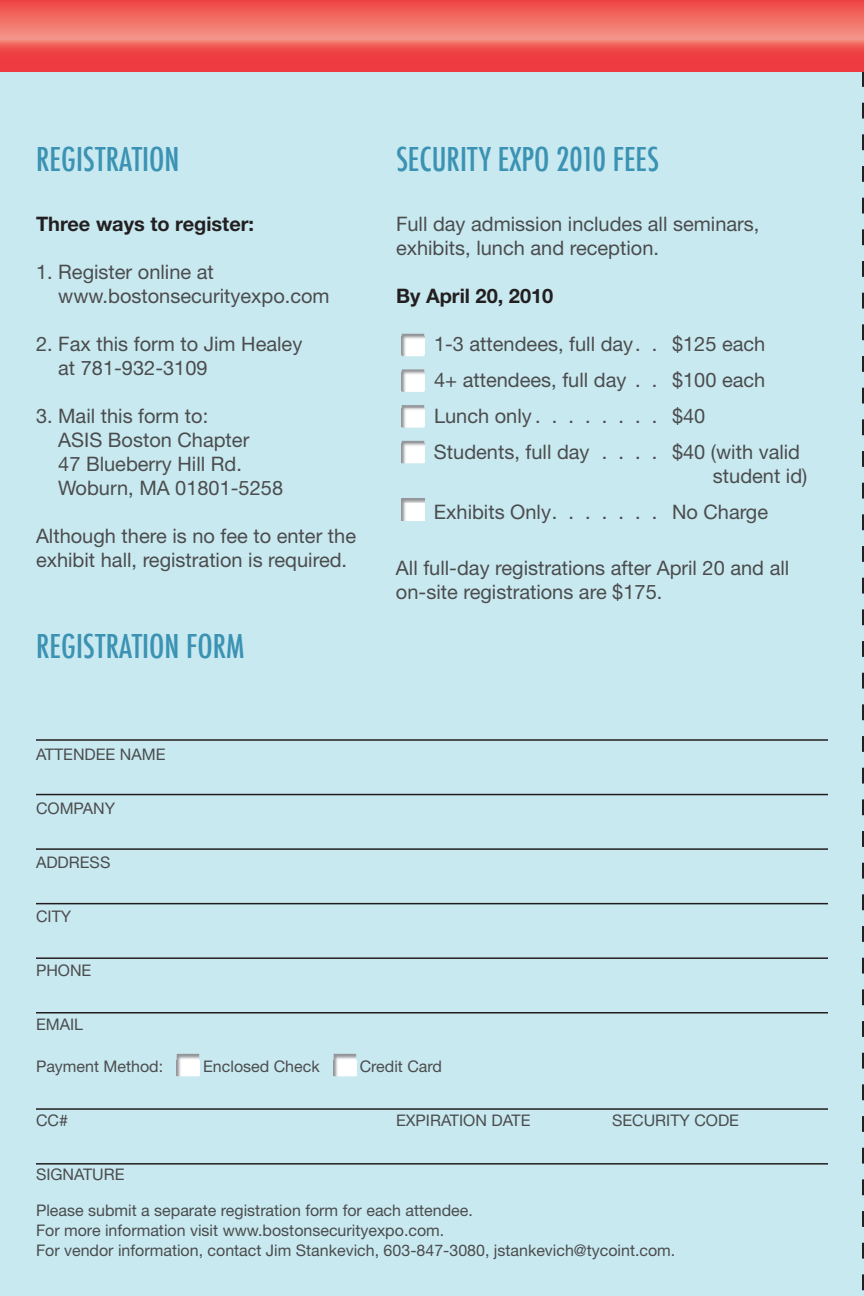
<style>
.page{position:relative;width:864px;height:1296px;background:#fff}
.page>*{position:absolute;margin:0;border:0;box-sizing:border-box;transform-origin:0 0}
.t1{font:500 condensed 32px "Futura";color:#3b92b3}
.t2{font:20px/24px "Helvetica Neue";color:#4b4c4d}
.t3{font:700 20px "Helvetica Neue";color:#231f20}
.t4{font:16px/20px "Helvetica Neue";color:#4b4c4d}
</style>
<div class="page">
<div style="left:0;top:72px;width:864px;height:1224px;background:#c8e9f0"></div>
<svg style="left:0;top:0;width:864px;height:72px;background:#f05d5a"></svg>
<img style="left:402px;top:334px;width:22px;height:22px">
<img style="left:402px;top:336px;width:22px;height:19px">
<img style="left:402px;top:369px;width:22px;height:23px">
<img style="left:402px;top:372px;width:22px;height:19px">
<img style="left:402px;top:405px;width:22px;height:23px">
<img style="left:402px;top:408px;width:22px;height:19px">
<img style="left:402px;top:441px;width:22px;height:3px">
<img style="left:402px;top:444px;width:22px;height:19px">
<img style="left:402px;top:498px;width:22px;height:6px">
<img style="left:402px;top:504px;width:22px;height:17px">
<img style="left:177px;top:1054px;width:22px;height:22px">
<img style="left:177px;top:1060px;width:22px;height:15px">
<img style="left:334px;top:1054px;width:22px;height:22px">
<img style="left:334px;top:1060px;width:22px;height:15px">
<hr style="left:36px;top:739px;width:792px;height:2px;background:#231f20">
<hr style="left:36px;top:794px;width:792px;height:1px;background:#231f20">
<hr style="left:36px;top:848px;width:792px;height:2px;background:#231f20">
<hr style="left:36px;top:903px;width:792px;height:1px;background:#231f20">
<hr style="left:36px;top:957px;width:792px;height:2px;background:#231f20">
<hr style="left:36px;top:1012px;width:792px;height:2px;background:#231f20">
<hr style="left:36px;top:1108px;width:792px;height:2px;background:#231f20">
<hr style="left:36px;top:1163px;width:792px;height:2px;background:#231f20">
<h1 class="t1" style="left:36px;top:138px;width:145px">REGISTRATION</h1>
<p class="t3" style="left:36px;top:211px;width:220px">Three ways to register:</p>
<p class="t2" style="left:58px;top:259px;width:273px;text-indent:-22px">1. Register online at www.bostonsecurityexpo.com</p>
<p class="t2" style="left:58px;top:331px;width:246px;text-indent:-22px">2. Fax this form to Jim Healey at 781-932-3109</p>
<p class="t2" style="left:58px;top:403px;width:226px;text-indent:-22px">3. Mail this form to:<br>ASIS Boston Chapter<br>47 Blueberry Hill Rd.<br>Woburn, MA 01801-5258</p>
<p class="t2" style="left:36px;top:523px;width:322px">Although there is no fee to enter the exhibit hall, registration is required.</p>
<h1 class="t1" style="left:36px;top:626px;width:210px">REGISTRATION FORM</h1>
<p class="t4" style="left:36px;top:744px;width:131px">ATTENDEE NAME</p>
<p class="t4" style="left:36px;top:798px;width:81px">COMPANY</p>
<p class="t4" style="left:36px;top:852px;width:76px">ADDRESS</p>
<p class="t4" style="left:36px;top:906px;width:37px">CITY</p>
<p class="t4" style="left:36px;top:960px;width:57px">PHONE</p>
<h1 class="t1" style="left:396px;top:138px;width:265px">SECURITY EXPO 2010 FEES</h1>
<p class="t2" style="left:396px;top:211px;width:365px">Full day admission includes all seminars, exhibits, lunch and reception.</p>
<p class="t3" style="left:396px;top:283px;width:159px">By April 20, 2010</p>
<p class="t2" style="left:434px;top:325px;width:368px;line-height:36px">1-3 attendees, full day. . $125 each<br>4+ attendees, full day . . $100 each Lunch only . . . . . . . . $40<br>Students, full day . . . . $40 (with valid</p>
<p class="t2" style="left:434px;top:457px;width:375px;line-height:36px;text-indent:279px">student id)<br>Exhibits Only. . . . . . . No Charge</p>
<p class="t2" style="left:396px;top:555px;width:395px">All full-day registrations after April 20 and all on-site registrations are $175.</p>
<p class="t4" style="left:36px;top:1014px;width:49px">EMAIL</p>
<p class="t4" style="left:36px;top:1056px;width:129px">Payment Method:</p>
<p class="t4" style="left:203px;top:1056px;width:118px">Enclosed Check</p>
<p class="t4" style="left:360px;top:1056px;width:84px">Credit Card</p>
<p class="t4" style="left:36px;top:1110px;width:33px">CC#</p>
<p class="t4" style="left:396px;top:1110px;width:136px">EXPIRATION DATE</p>
<p class="t4" style="left:612px;top:1110px;width:129px">SECURITY CODE</p>
<p class="t4" style="left:36px;top:1164px;width:90px">SIGNATURE</p>
<p class="t4" style="left:36px;top:1200px;width:641px">Please submit a separate registration form for each attendee.<br>For more information visit www.bostonsecurityexpo.com.<br>For vendor information, contact Jim Stankevich, 603-847-3080, jstankevich@tycoint.com.</p>
</div>
